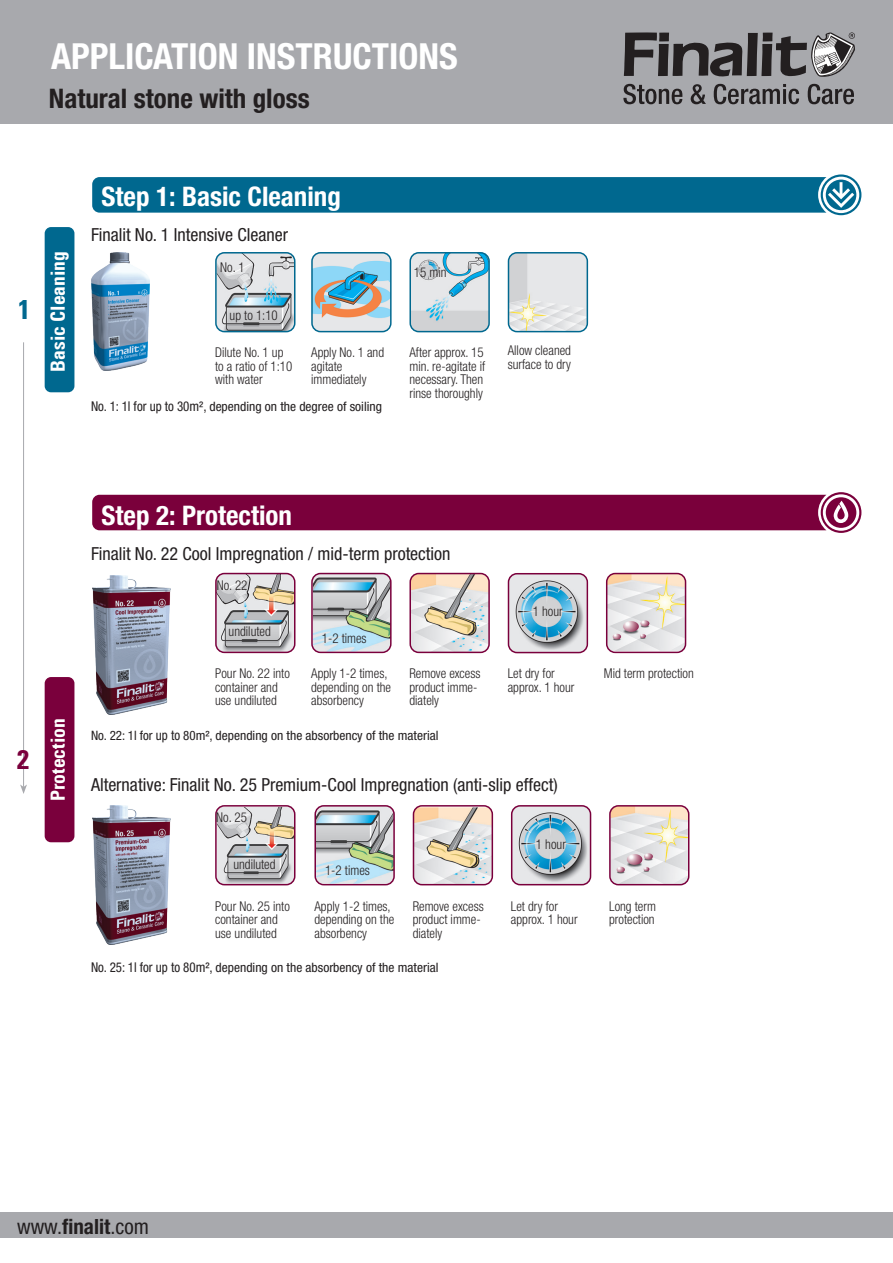
<style>
.page{position:relative;width:893px;height:1263px;background:#fff}
.page>*{position:absolute;margin:0;border:0;box-sizing:border-box;transform-origin:0 0}
.t1{font:700 condensed 36px "Helvetica Neue";color:#fff}
.t2{font:700 condensed 27px "Helvetica Neue";color:#fff}
.t3{font:700 condensed 27px "Helvetica Neue";color:#231f20}
.t4{font:27px "Univers Com 67 Bold Cond";color:#7a003c}
.t5{font:27px "Univers Com 67 Bold Cond";color:#00688f}
.t6{font:condensed 21px "Helvetica Neue";color:#231f20}
.t7{font:19.65px "Univers Com 67 Bold Cond";color:#fff}
.t8{font:condensed 18px "Helvetica Neue";color:#231f20}
.t9{font:300 condensed 13.5px/13.5px "Helvetica Neue";color:#231f20;scale:.96 1}
.t10{font:condensed 12.9px "Helvetica Neue";color:#231f20;scale:1.04 1}
.t11{font:condensed 12.9px "Helvetica Neue";color:#231f20}
.s1{font-size:13.5px}
.s2{font-weight:700}
</style>
<div class="page">
<div style="left:0;top:1212px;width:893px;height:25px;background:#a8a9ad"></div>
<div style="left:0;top:0;width:893px;height:123px;background:#a8a9ad"></div>
<svg style="left:623px;top:84px;width:231px;height:20px"></svg>
<svg style="left:623px;top:32px;width:232px;height:45px"></svg>
<hr style="left:23px;top:342px;width:1px;height:445px;background:#a8a9ad">
<svg style="left:20px;top:784px;width:7px;height:10px"></svg>
<div style="left:45px;top:677px;width:29px;height:165px;background:#7a003c;border-radius:6px"></div>
<div style="left:45px;top:227px;width:29px;height:165px;background:#00688f;border-radius:6px"></div>
<img style="left:216px;top:806px;width:79px;height:79px">
<div style="left:215px;top:805px;width:80px;height:80px;border:2px solid #7a003c;border-radius:9px"></div>
<img style="left:317px;top:808px;width:77px;height:77px">
<div style="left:314px;top:805px;width:81px;height:80px;border:2px solid #7a003c;border-radius:9px"></div>
<img style="left:413px;top:806px;width:79px;height:79px">
<div style="left:413px;top:805px;width:80px;height:80px;border:2px solid #7a003c;border-radius:9px"></div>
<img style="left:512px;top:806px;width:78px;height:79px">
<div style="left:511px;top:805px;width:80px;height:80px;border:2px solid #7a003c;border-radius:9px"></div>
<img style="left:610px;top:806px;width:79px;height:79px">
<div style="left:609px;top:805px;width:80px;height:80px;border:2px solid #7a003c;border-radius:9px"></div>
<img style="left:92px;top:805px;width:78px;height:139px">
<svg style="left:92px;top:174px;width:769px;height:41px;background:#267e9f"></svg>
<img style="left:91px;top:252px;width:58px;height:119px">
<img style="left:312px;top:255px;width:77px;height:77px">
<div style="left:311px;top:252px;width:81px;height:80px;border:2px solid #00688f;border-radius:9px"></div>
<img style="left:216px;top:253px;width:79px;height:79px">
<div style="left:215px;top:252px;width:80px;height:80px;border:2px solid #00688f;border-radius:9px"></div>
<img style="left:412px;top:255px;width:77px;height:77px">
<div style="left:409px;top:252px;width:81px;height:80px;border:2px solid #00688f;border-radius:9px"></div>
<img style="left:508px;top:253px;width:79px;height:79px">
<div style="left:508px;top:252px;width:80px;height:80px;border:2px solid #00688f;border-radius:9px"></div>
<svg style="left:92px;top:492px;width:769px;height:41px;background:#8e2658"></svg>
<img style="left:312px;top:573px;width:77px;height:79px">
<div style="left:311px;top:573px;width:81px;height:80px;border:2px solid #7a003c;border-radius:9px"></div>
<img style="left:216px;top:573px;width:79px;height:79px">
<div style="left:215px;top:573px;width:80px;height:80px;border:2px solid #7a003c;border-radius:9px"></div>
<img style="left:412px;top:573px;width:77px;height:79px">
<div style="left:409px;top:573px;width:81px;height:80px;border:2px solid #7a003c;border-radius:9px"></div>
<img style="left:508px;top:574px;width:79px;height:78px">
<div style="left:508px;top:573px;width:80px;height:80px;border:2px solid #7a003c;border-radius:9px"></div>
<img style="left:92px;top:575px;width:78px;height:140px">
<img style="left:607px;top:573px;width:78px;height:79px">
<div style="left:606px;top:573px;width:80px;height:80px;border:2px solid #7a003c;border-radius:9px"></div>
<h1 class="t1" style="left:51px;top:35px;width:408px">APPLICATION INSTRUCTIONS</h1>
<h2 class="t3" style="left:49px;top:82px;width:262px">Natural stone with gloss</h2>
<h2 class="t5" style="left:18px;top:293px;width:13px">1</h2>
<h3 class="t7" style="left:46px;top:372px;width:122px;rotate:-90deg">Basic Cleaning</h3>
<h2 class="t2" style="left:102px;top:180px;width:241px">Step 1: Basic Cleaning</h2>
<h3 class="t8" style="left:91px;top:224px;width:199px">Finalit No. 1 Intensive Cleaner</h3>
<p class="t9" style="left:220px;top:260px;width:27px">No. 1</p>
<p class="t9" style="left:230px;top:308px;width:52px">up to 1:10</p>
<p class="t9" style="left:414px;top:265px;width:35px">15 min</p>
<p class="t9" style="left:311px;top:346px;width:77px">Apply No. 1 and agitate immediately</p>
<p class="t9" style="left:409px;top:346px;width:81px">After approx. 15 min. re-agitate if necessary. Then rinse thoroughly</p>
<p class="t9" style="left:508px;top:344px;width:67px">Allow cleaned surface to dry</p>
<p class="t9" style="left:215px;top:346px;width:82px">Dilute No. 1 up to a ratio of 1:10 with water</p>
<p class="t10" style="left:91px;top:399px;width:281px"><span class="s1">No. 1: 1l for up to 30m²,</span> depending on the degree of soiling</p>
<h2 class="t4" style="left:17px;top:743px;width:13px">2</h2>
<h3 class="t7" style="left:46px;top:801px;width:84px;rotate:-90deg">Protection</h3>
<h2 class="t2" style="left:102px;top:499px;width:192px">Step 2: Protection</h2>
<h3 class="t8" style="left:91px;top:543px;width:361px">Finalit No. 22 Cool Impregnation / mid-term protection</h3>
<p class="t9" style="left:217px;top:578px;width:33px">No. 22</p>
<p class="t9" style="left:229px;top:624px;width:45px">undiluted</p>
<p class="t9" style="left:322px;top:631px;width:48px">1-2 times</p>
<p class="t9" style="left:215px;top:667px;width:79px">Pour No. 22 into container and use undiluted</p>
<p class="t9" style="left:311px;top:667px;width:85px">Apply 1-2 times, depending on the absorbency</p>
<p class="t9" style="left:409px;top:667px;width:75px">Remove excess product imme&shy;diately</p>
<p class="t11" style="left:91px;top:728px;width:349px">No. 22: 1l for <span class="s1">up to</span> 80m², depending on the absorbency of the material</p>
<p class="t9" style="left:533px;top:605px;width:33px">1 hour</p>
<p class="t9" style="left:508px;top:667px;width:71px">Let dry for approx. 1 hour</p>
<h3 class="t8" style="left:91px;top:774px;width:468px">Alternative: Finalit No. 25 Premium-Cool Impregnation (anti-slip effect)</h3>
<p class="t9" style="left:216px;top:810px;width:33px">No. 25</p>
<p class="t9" style="left:233px;top:857px;width:45px">undiluted</p>
<p class="t9" style="left:215px;top:899px;width:79px">Pour No. 25 into container and use undiluted</p>
<p class="t9" style="left:325px;top:863px;width:48px">1-2 times</p>
<p class="t9" style="left:314px;top:899px;width:85px">Apply 1-2 times, depending on the absorbency</p>
<p class="t9" style="left:536px;top:837px;width:33px">1 hour</p>
<p class="t9" style="left:413px;top:899px;width:75px">Remove excess product imme&shy;diately</p>
<p class="t9" style="left:511px;top:899px;width:71px">Let dry for approx. 1 hour</p>
<p class="t10" style="left:91px;top:960px;width:336px"><span class="s1">No. 25: 1l for up to 80m²,</span> depending on the absorbency of the material</p>
<p class="t9" style="left:604px;top:667px;width:95px">Mid term protection</p>
<p class="t9" style="left:609px;top:899px;width:50px">Long term protection</p>
<h3 class="t6" style="left:17px;top:1214px;width:133px">www.<span class="s2">finalit</span>.com</h3>
</div>
